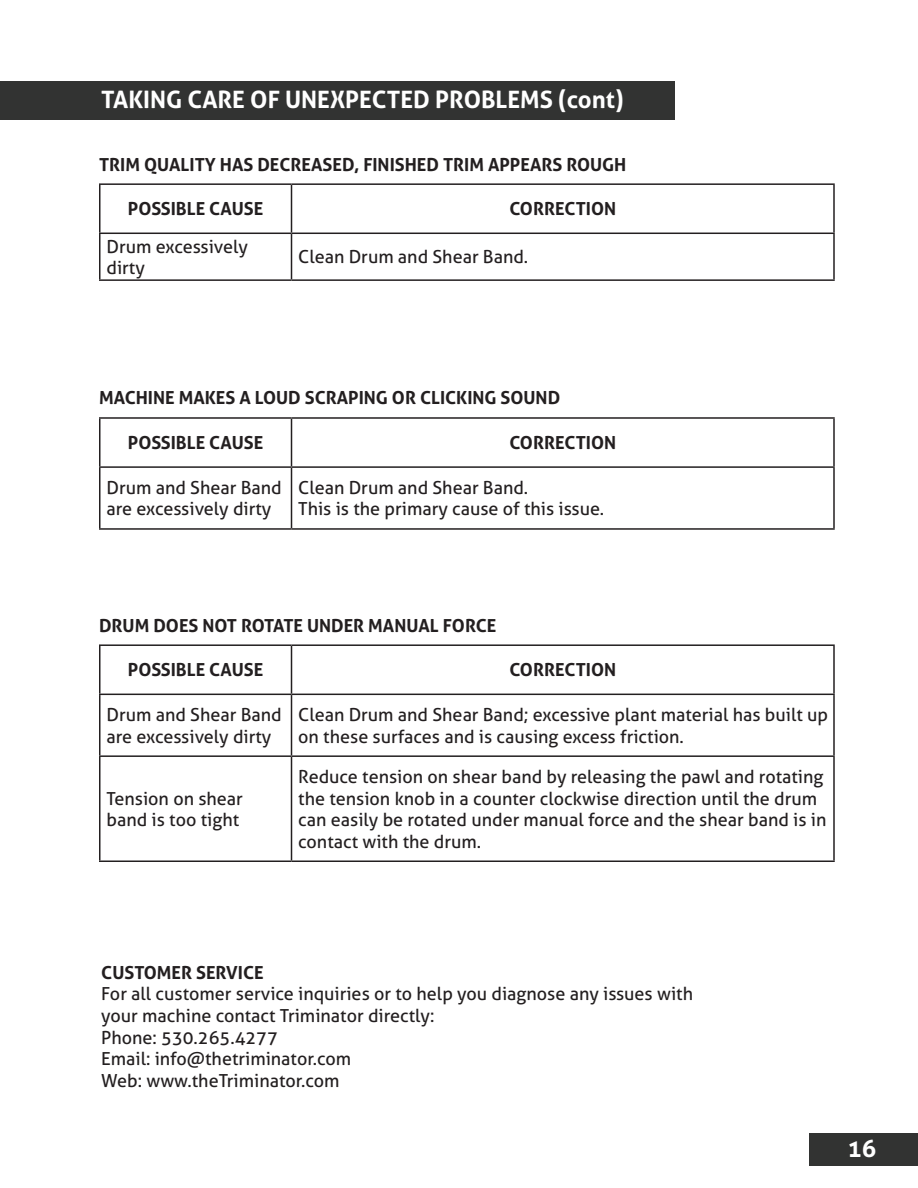
<style>
.page{position:relative;width:918px;height:1188px;background:#fff}
.page>*{position:absolute;margin:0;border:0;box-sizing:border-box;transform-origin:0 0}
.Text{font:700 24px "Aller";color:#fff}
.TableItems{font:18px/21.6px "Aller";color:#231f20}
.Section_5{font:700 18px "Aller";color:#231f20}
</style>
<div class="page">
<div style="left:0;top:81px;width:675px;height:39px;background:#323332"></div>
<div style="left:809px;top:1134px;width:109px;height:32px;background:#323332"></div>
<hr style="left:99px;top:183px;width:193px;height:2px;background:#231f20">
<hr style="left:99px;top:185px;width:1px;height:48px;background:#231f20">
<hr style="left:292px;top:183px;width:543px;height:2px;background:#231f20">
<hr style="left:291px;top:185px;width:1px;height:48px;background:#231f20">
<hr style="left:833px;top:185px;width:2px;height:48px;background:#231f20">
<hr style="left:99px;top:233px;width:193px;height:1px;background:#231f20">
<hr style="left:99px;top:234px;width:1px;height:45px;background:#231f20">
<hr style="left:292px;top:233px;width:543px;height:1px;background:#231f20">
<hr style="left:291px;top:234px;width:1px;height:45px;background:#231f20">
<hr style="left:833px;top:234px;width:2px;height:45px;background:#231f20">
<hr style="left:99px;top:279px;width:193px;height:2px;background:#231f20">
<hr style="left:292px;top:279px;width:543px;height:2px;background:#231f20">
<hr style="left:99px;top:417px;width:193px;height:2px;background:#231f20">
<hr style="left:99px;top:419px;width:1px;height:47px;background:#231f20">
<hr style="left:292px;top:417px;width:543px;height:2px;background:#231f20">
<hr style="left:291px;top:419px;width:1px;height:47px;background:#231f20">
<hr style="left:833px;top:419px;width:2px;height:47px;background:#231f20">
<hr style="left:99px;top:466px;width:193px;height:2px;background:#231f20">
<hr style="left:99px;top:468px;width:1px;height:60px;background:#231f20">
<hr style="left:292px;top:466px;width:543px;height:2px;background:#231f20">
<hr style="left:291px;top:468px;width:1px;height:60px;background:#231f20">
<hr style="left:833px;top:468px;width:2px;height:60px;background:#231f20">
<hr style="left:99px;top:528px;width:193px;height:2px;background:#231f20">
<hr style="left:292px;top:528px;width:543px;height:2px;background:#231f20">
<hr style="left:99px;top:644px;width:193px;height:2px;background:#231f20">
<hr style="left:99px;top:646px;width:1px;height:48px;background:#231f20">
<hr style="left:292px;top:644px;width:543px;height:2px;background:#231f20">
<hr style="left:291px;top:646px;width:1px;height:48px;background:#231f20">
<hr style="left:833px;top:646px;width:2px;height:48px;background:#231f20">
<hr style="left:99px;top:694px;width:193px;height:1px;background:#231f20">
<hr style="left:99px;top:695px;width:1px;height:60px;background:#231f20">
<hr style="left:292px;top:694px;width:543px;height:1px;background:#231f20">
<hr style="left:291px;top:695px;width:1px;height:60px;background:#231f20">
<hr style="left:833px;top:695px;width:2px;height:60px;background:#231f20">
<hr style="left:99px;top:755px;width:193px;height:2px;background:#231f20">
<hr style="left:99px;top:757px;width:1px;height:104px;background:#231f20">
<hr style="left:292px;top:755px;width:543px;height:2px;background:#231f20">
<hr style="left:291px;top:757px;width:1px;height:104px;background:#231f20">
<hr style="left:833px;top:757px;width:2px;height:104px;background:#231f20">
<hr style="left:99px;top:861px;width:193px;height:1px;background:#231f20">
<hr style="left:292px;top:861px;width:543px;height:1px;background:#231f20">
<p class="Text" style="left:101px;top:85px;width:524px">TAKING CARE OF UNEXPECTED PROBLEMS (cont)</p>
<p class="Section_5" style="left:99px;top:153px;width:529px">TRIM QUALITY HAS DECREASED, FINISHED TRIM APPEARS ROUGH</p>
<p class="Section_5" style="left:128px;top:198px;width:137px">POSSIBLE CAUSE</p>
<p class="Section_5" style="left:509px;top:198px;width:108px">CORRECTION</p>
<p class="TableItems" style="left:106px;top:235px;width:143px">Drum excessively dirty</p>
<p class="TableItems" style="left:298px;top:246px;width:232px">Clean Drum and Shear Band.</p>
<p class="Section_5" style="left:99px;top:387px;width:463px">MACHINE MAKES A LOUD SCRAPING OR CLICKING SOUND</p>
<p class="Section_5" style="left:128px;top:432px;width:137px">POSSIBLE CAUSE</p>
<p class="Section_5" style="left:509px;top:432px;width:108px">CORRECTION</p>
<p class="TableItems" style="left:106px;top:477px;width:177px">Drum and Shear Band are excessively dirty</p>
<p class="TableItems" style="left:298px;top:477px;width:232px">Clean Drum and Shear Band.</p>
<p class="TableItems" style="left:298px;top:498px;width:308px">This is the primary cause of this issue.</p>
<p class="Section_5" style="left:99px;top:614px;width:399px">DRUM DOES NOT ROTATE UNDER MANUAL FORCE</p>
<p class="Section_5" style="left:128px;top:659px;width:137px">POSSIBLE CAUSE</p>
<p class="Section_5" style="left:509px;top:659px;width:108px">CORRECTION</p>
<p class="TableItems" style="left:106px;top:704px;width:177px">Drum and Shear Band are excessively dirty</p>
<p class="TableItems" style="left:298px;top:704px;width:531px">Clean Drum and Shear Band; excessive plant material has built up on these surfaces and is causing excess friction.</p>
<p class="TableItems" style="left:106px;top:787px;width:138px">Tension on shear band is too tight</p>
<p class="TableItems" style="left:298px;top:766px;width:530px">Reduce tension on shear band by releasing the pawl and rotating the tension knob in a counter clockwise direction until the drum can easily be rotated under manual force and the shear band is in contact with the drum.</p>
<p class="Section_5" style="left:101px;top:961px;width:164px">CUSTOMER SERVICE</p>
<p class="TableItems" style="left:101px;top:983px;width:593px">For all customer service inquiries or to help you diagnose any issues with your machine contact Triminator directly:</p>
<p class="TableItems" style="left:101px;top:1026px;width:178px">Phone: 530.265.4277</p>
<p class="TableItems" style="left:101px;top:1048px;width:251px">Email: info@thetriminator.com</p>
<p class="TableItems" style="left:101px;top:1070px;width:240px">Web: www.theTriminator.com</p>
<p class="Text" style="left:848px;top:1134px;width:30px">16</p>
</div>
